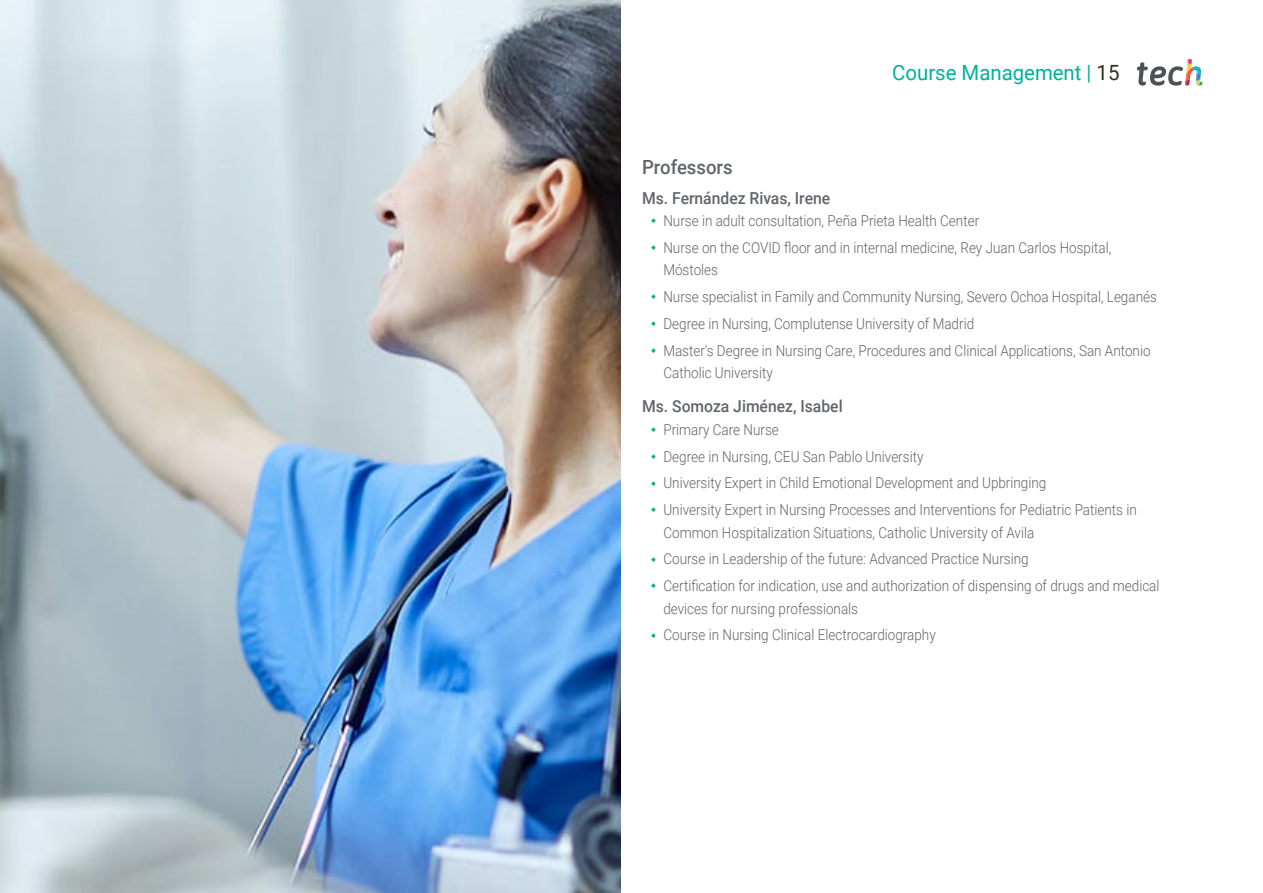
<style>
.page{position:relative;width:1263px;height:893px;background:#fff}
.page>*{position:absolute;margin:0;border:0;box-sizing:border-box;transform-origin:0 0}
.t1{font:21px "Roboto";color:#00b19b}
.t2{font:500 19.5px "Roboto";color:#61646a;scale:.95 1}
.t3{font:500 16.5px "Roboto";color:#61646a;scale:.95 1}
.t4{font:300 15px/26.7px "Roboto";color:#61646a;scale:.9 1}
.s1{color:#312e20}
</style>
<div class="page">
<svg style="left:1137px;top:59px;width:65px;height:27px"></svg>
<img style="left:0;top:0;width:621px;height:893px">
<h1 class="t1" style="left:892px;top:57px;width:229px">Course Management | <span class="s1">15</span></h1>
<h2 class="t2" style="left:642px;top:154px;width:97px">Professors</h2>
<p class="t3" style="left:642px;top:186px;width:199px">Ms. Fernández Rivas, Irene</p>
<p class="t4" style="left:663px;top:207px;width:499px">Nurse in adult consultation, Peña Prieta Health Center<br>Nurse on the COVID floor and in internal medicine, Rey Juan Carlos Hospital,</p>
<p class="t4" style="left:663px;top:256px;width:550px">Móstoles<br>Nurse specialist in Family and Community Nursing, Severo Ochoa Hospital, Leganés Degree in Nursing, Complutense University of Madrid<br>Master's Degree in Nursing Care, Procedures and Clinical Applications, San Antonio</p>
<p class="t4" style="left:663px;top:359px;width:123px">Catholic University</p>
<p class="t3" style="left:642px;top:395px;width:213px">Ms. Somoza Jiménez, Isabel</p>
<p class="t4" style="left:663px;top:415px;width:527px">Primary Care Nurse<br>Degree in Nursing, CEU San Pablo University<br>University Expert in Child Emotional Development and Upbringing<br>University Expert in Nursing Processes and Interventions for Pediatric Patients in</p>
<p class="t4" style="left:663px;top:518px;width:553px">Common Hospitalization Situations, Catholic University of Avila<br>Course in Leadership of the future: Advanced Practice Nursing<br>Certification for indication, use and authorization of dispensing of drugs and medical</p>
<p class="t4" style="left:663px;top:594px;width:304px">devices for nursing professionals<br>Course in Nursing Clinical Electrocardiography</p>
</div>
